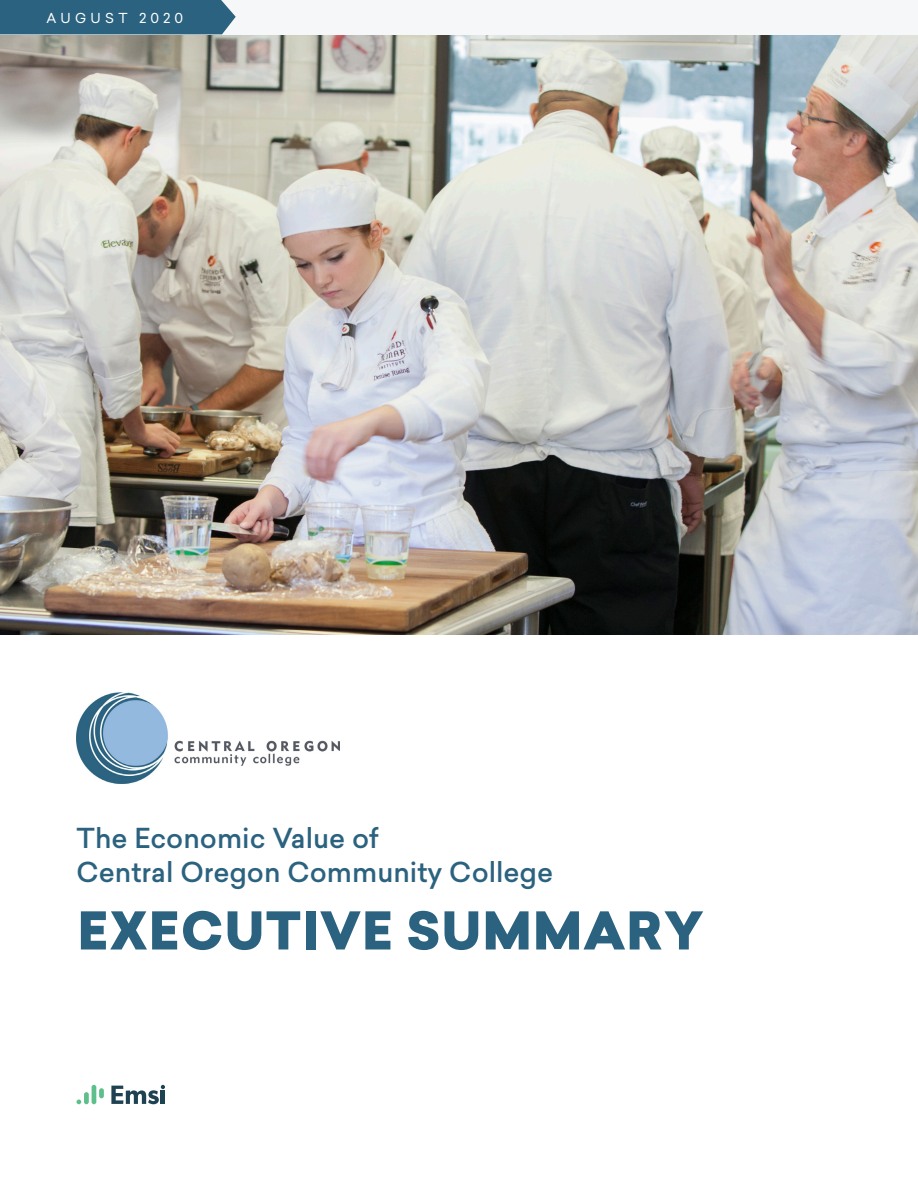
<style>
.page{position:relative;width:918px;height:1188px;background:#fff}
.page>*{position:absolute;margin:0;border:0;box-sizing:border-box;transform-origin:0 0}
.t1{font:900 51px "Sailec";letter-spacing:.02em;color:#2b627f}
.t2{font:500 27px/33.8px "Sailec";color:#2b627f}
.t3{font:13.5px "Sailec";letter-spacing:.32em;color:#fff}
</style>
<div class="page">
<img style="left:0;top:34px;width:918px;height:600px">
<div style="left:0;top:0;width:918px;height:34px;background:#f6f7f8"></div>
<div style="left:0;top:0;width:236px;height:34px;background:#2b627f"></div>
<svg style="left:111px;top:1085px;width:54px;height:19px"></svg>
<div style="left:84px;top:1092px;width:5px;height:12px;background:#5dbf8b;border-radius:2px"></div>
<hr style="left:92px;top:1085px;width:4px;height:19px;background:#5dbf8b;border-radius:2px">
<svg style="left:77px;top:1100px;width:4px;height:4px"></svg>
<div style="left:99px;top:1088px;width:5px;height:10px;background:#5dbf8b;border-radius:2px"></div>
<img style="left:77px;top:692px;width:262px;height:92px">
<p class="t3" style="left:47px;top:8px;width:138px">AUGUST 2020</p>
<p class="t2" style="left:76px;top:821px;width:478px">The Economic Value of<br>Central Oregon Community College</p>
<p class="t1" style="left:78px;top:894px;width:628px">EXECUTIVE SUMMARY</p>
</div>
